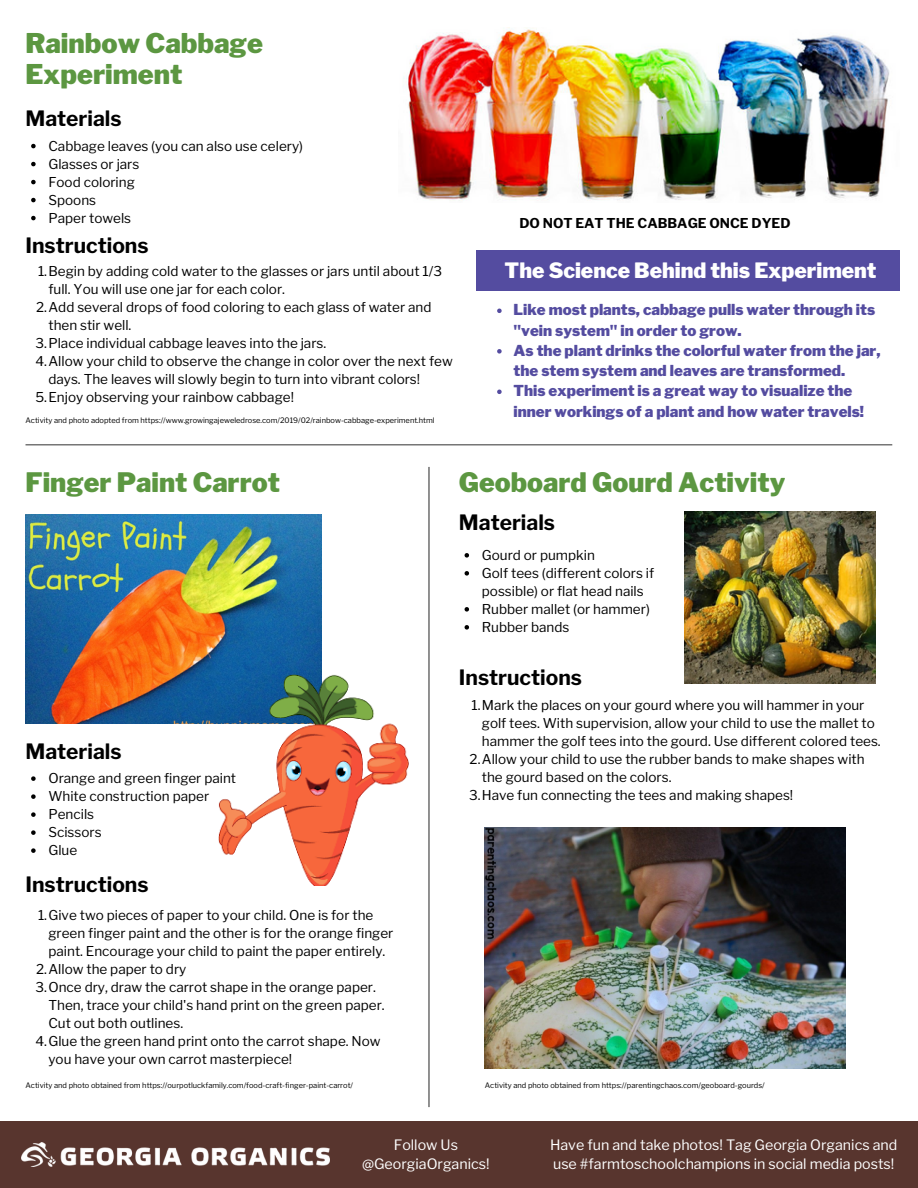
<style>
.page{position:relative;width:918px;height:1188px;background:#fff}
.page>*{position:absolute;margin:0;border:0;box-sizing:border-box;transform-origin:0 0}
.t1{font:900 27px/30.3px "Libre Franklin";color:#5c9741}
.t2{font:900 26.55px "Libre Franklin";color:#5c9741}
.t3{font:700 21px "Libre Franklin";color:#000}
.t4{font:900 21px "Libre Franklin";color:#fff}
.t5{font:900 15px/20.2px "Libre Franklin";color:#544ca0}
.t6{font:14.25px/19.2px "Libre Franklin";color:#fff;text-align:center}
.t7{font:13.5px/18px "Libre Franklin";color:#000}
.t8{font:700 13.5px "Libre Franklin";color:#000}
.t9{font:7.5px "Libre Franklin";color:#000}
</style>
<div class="page">
<div style="left:0;top:1121px;width:918px;height:67px;background:#58352e"></div>
<svg style="left:26px;top:444px;width:866px;height:1px"></svg>
<svg style="left:428px;top:467px;width:2px;height:640px"></svg>
<img style="left:484px;top:828px;width:362px;height:240px">
<img style="left:684px;top:511px;width:192px;height:172px">
<img style="left:403px;top:28px;width:486px;height:173px">
<img style="left:26px;top:514px;width:295px;height:210px">
<img style="left:219px;top:674px;width:190px;height:212px">
<div style="left:477px;top:251px;width:423px;height:40px;background:#544ca0"></div>
<svg style="left:497px;top:309px;width:5px;height:4px"></svg>
<svg style="left:497px;top:349px;width:5px;height:5px"></svg>
<svg style="left:497px;top:390px;width:5px;height:4px"></svg>
<svg style="left:465px;top:553px;width:4px;height:5px"></svg>
<svg style="left:465px;top:571px;width:4px;height:5px"></svg>
<svg style="left:465px;top:607px;width:4px;height:5px"></svg>
<svg style="left:465px;top:625px;width:4px;height:5px"></svg>
<svg style="left:31px;top:144px;width:5px;height:4px"></svg>
<svg style="left:31px;top:162px;width:5px;height:4px"></svg>
<svg style="left:31px;top:180px;width:5px;height:4px"></svg>
<svg style="left:31px;top:198px;width:5px;height:4px"></svg>
<svg style="left:31px;top:216px;width:5px;height:4px"></svg>
<svg style="left:31px;top:776px;width:5px;height:5px"></svg>
<svg style="left:31px;top:794px;width:5px;height:5px"></svg>
<svg style="left:31px;top:812px;width:5px;height:5px"></svg>
<svg style="left:31px;top:830px;width:5px;height:5px"></svg>
<svg style="left:31px;top:848px;width:5px;height:5px"></svg>
<img style="left:21px;top:1142px;width:309px;height:25px">
<p class="t1" style="left:26px;top:28px;width:239px">Rainbow Cabbage<br>Experiment</p>
<p class="t3" style="left:26px;top:106px;width:98px">Materials</p>
<p class="t7" style="left:48px;top:137px;width:256px">Cabbage leaves (you can also use celery)</p>
<p class="t7" style="left:48px;top:155px;width:92px">Glasses or jars</p>
<p class="t7" style="left:48px;top:173px;width:88px">Food coloring</p>
<p class="t7" style="left:48px;top:191px;width:49px">Spoons</p>
<p class="t7" style="left:48px;top:209px;width:84px">Paper towels</p>
<p class="t3" style="left:26px;top:233px;width:125px">Instructions</p>
<p class="t7" style="left:48px;top:262px;width:395px;text-indent:-10px">1.Begin by adding cold water to the glasses or jars until about 1/3 full. You will use one jar for each color.</p>
<p class="t7" style="left:48px;top:298px;width:384px;text-indent:-12px">2.Add several drops of food coloring to each glass of water and then stir well.</p>
<p class="t7" style="left:36px;top:334px;width:292px">3.Place individual cabbage leaves into the jars.</p>
<p class="t7" style="left:48px;top:352px;width:406px;text-indent:-13px">4.Allow your child to observe the change in color over the next few days. The leaves will slowly begin to turn into vibrant colors!</p>
<p class="t7" style="left:35px;top:388px;width:260px">5.Enjoy observing your rainbow cabbage!</p>
<p class="t9" style="left:26px;top:416px;width:411px">Activity and photo adopted from https://www.growingajeweledrose.com/2019/02/rainbow-cabbage-experiment.html</p>
<p class="t8" style="left:519px;top:215px;width:273px">DO NOT EAT THE CABBAGE ONCE DYED</p>
<p class="t4" style="left:505px;top:258px;width:373px">The Science Behind this Experiment</p>
<p class="t5" style="left:514px;top:300px;width:363px">Like most plants, cabbage pulls water through its "vein system" in order to grow.</p>
<p class="t5" style="left:514px;top:340px;width:368px">As the plant drinks the colorful water from the jar, the stem system and leaves are transformed.</p>
<p class="t5" style="left:514px;top:381px;width:352px">This experiment is a great way to visualize the inner workings of a plant and how water travels!</p>
<p class="t2" style="left:26px;top:466px;width:256px">Finger Paint Carrot</p>
<p class="t3" style="left:26px;top:739px;width:98px">Materials</p>
<p class="t7" style="left:48px;top:769px;width:189px">Orange and green finger paint</p>
<p class="t7" style="left:48px;top:787px;width:162px">White construction paper</p>
<p class="t7" style="left:48px;top:805px;width:47px">Pencils</p>
<p class="t7" style="left:48px;top:823px;width:55px">Scissors</p>
<p class="t7" style="left:48px;top:841px;width:30px">Glue</p>
<p class="t3" style="left:26px;top:872px;width:125px">Instructions</p>
<p class="t7" style="left:48px;top:906px;width:346px;text-indent:-10px">1.Give two pieces of paper to your child. One is for the green finger paint and the other is for the orange finger paint. Encourage your child to paint the paper entirely.</p>
<p class="t7" style="left:36px;top:960px;width:152px">2.Allow the paper to dry</p>
<p class="t7" style="left:48px;top:978px;width:338px;text-indent:-13px">3.Once dry, draw the carrot shape in the orange paper.<br>Then, trace your child's hand print on the green paper.<br>Cut out both outlines.</p>
<p class="t7" style="left:48px;top:1032px;width:334px;text-indent:-13px">4.Glue the green hand print onto the carrot shape. Now you have your own carrot masterpiece!</p>
<p class="t9" style="left:26px;top:1080px;width:329px">Activity and photo obtained from https://ourpotluckfamily.com/food-craft-finger-paint-carrot/</p>
<p class="t2" style="left:459px;top:466px;width:328px">Geoboard Gourd Activity</p>
<p class="t3" style="left:459px;top:510px;width:98px">Materials</p>
<p class="t7" style="left:482px;top:546px;width:115px">Gourd or pumpkin</p>
<p class="t7" style="left:482px;top:564px;width:174px">Golf tees (different colors if possible) or flat head nails</p>
<p class="t7" style="left:482px;top:600px;width:169px">Rubber mallet (or hammer)</p>
<p class="t7" style="left:482px;top:618px;width:89px">Rubber bands</p>
<p class="t3" style="left:459px;top:664px;width:125px">Instructions</p>
<p class="t7" style="left:482px;top:696px;width:400px;text-indent:-10px">1.Mark the places on your gourd where you will hammer in your golf tees. With supervision, allow your child to use the mallet to hammer the golf tees into the gourd. Use different colored tees.</p>
<p class="t7" style="left:482px;top:750px;width:384px;text-indent:-12px">2.Allow your child to use the rubber bands to make shapes with the gourd based on the colors.</p>
<p class="t7" style="left:469px;top:786px;width:326px">3.Have fun connecting the tees and making shapes!</p>
<p class="t9" style="left:485px;top:1080px;width:281px">Activity and photo obtained from https://parentingchaos.com/geoboard-gourds/</p>
<p class="t6" style="left:362px;top:1135px;width:129px">Follow Us @GeorgiaOrganics!</p>
<p class="t6" style="left:550px;top:1135px;width:349px">Have fun and take photos! Tag Georgia Organics and</p>
<p class="t6" style="left:553px;top:1155px;width:343px">use #farmtoschoolchampions in social media posts!</p>
</div>
